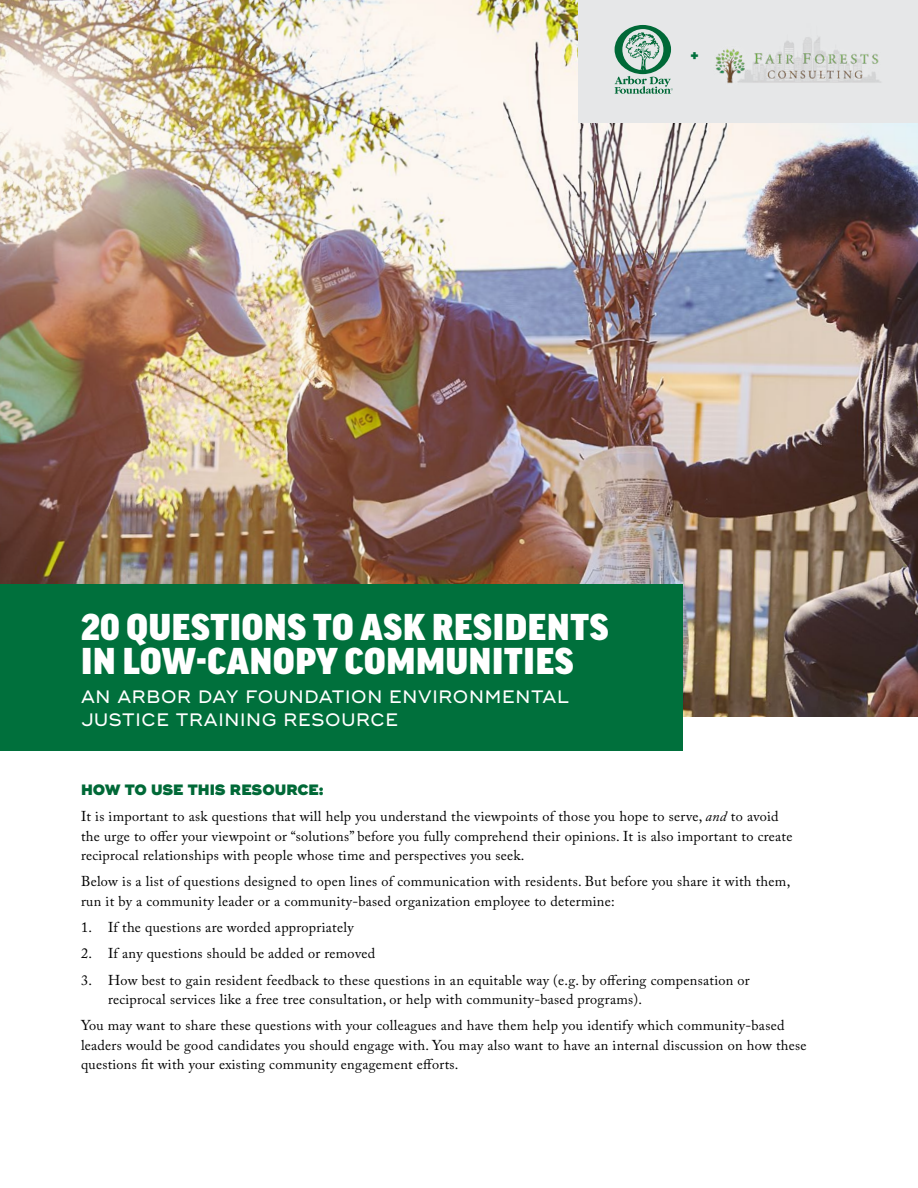
<style>
.page{position:relative;width:918px;height:1188px;background:#fff}
.page>*{position:absolute;margin:0;border:0;box-sizing:border-box;transform-origin:0 0}
.t1{font:900 36px/34.5px "Good Pro";letter-spacing:.02em;color:#fff}
.t2{font:500 18px/22.5px "Ridley Grotesk";letter-spacing:.04em;color:#fff}
.t3{font:900 15px "Ridley Grotesk";color:#006937}
.t4{font:14.25px/19.5px "Adobe Caslon Pro";letter-spacing:.02em;color:#000}
.t5{font:900 12.45px "Ridley Grotesk";color:#00703c}
.s1{font-style:italic}
</style>
<div class="page">
<img style="left:0;top:0;width:918px;height:716px">
<div style="left:0;top:584px;width:683px;height:167px;background:#00703c"></div>
<div style="left:579px;top:0;width:339px;height:122px;background:#e6e7e8"></div>
<svg style="left:615px;top:25px;width:58px;height:69px"></svg>
<img style="left:715px;top:37px;width:166px;height:47px">
<p class="t5" style="left:691px;top:48px;width:10px">+</p>
<h1 class="t1" style="left:81px;top:610px;width:529px">20 QUESTIONS TO ASK RESIDENTS<br>IN LOW-CANOPY COMMUNITIES</h1>
<p class="t2" style="left:81px;top:686px;width:490px">AN ARBOR DAY FOUNDATION ENVIRONMENTAL<br>JUSTICE TRAINING RESOURCE</p>
<p class="t3" style="left:81px;top:780px;width:244px">HOW TO USE THIS RESOURCE:</p>
<p class="t4" style="left:81px;top:807px;width:713px">It is important to ask questions that will help you understand the viewpoints of those you hope to serve, <span class="s1">and</span> to avoid the urge to offer your viewpoint or “solutions” before you fully comprehend their opinions. It is also important to create reciprocal relationships with people whose time and perspectives you seek.</p>
<p class="t4" style="left:81px;top:872px;width:711px">Below is a list of questions designed to open lines of communication with residents. But before you share it with them, run it by a community leader or a community-based organization employee to determine:</p>
<p class="t4" style="left:81px;top:918px;width:274px">1. If the questions are worded appropriately</p>
<p class="t4" style="left:81px;top:944px;width:296px">2. If any questions should be added or removed</p>
<p class="t4" style="left:108px;top:970px;width:643px;text-indent:-27px">3. How best to gain resident feedback to these questions in an equitable way (e.g. by offering compensation or reciprocal services like a free tree consultation, or help with community-based programs).</p>
<p class="t4" style="left:81px;top:1016px;width:727px">You may want to share these questions with your colleagues and have them help you identify which community-based leaders would be good candidates you should engage with. You may also want to have an internal discussion on how these questions fit with your existing community engagement efforts.</p>
</div>
